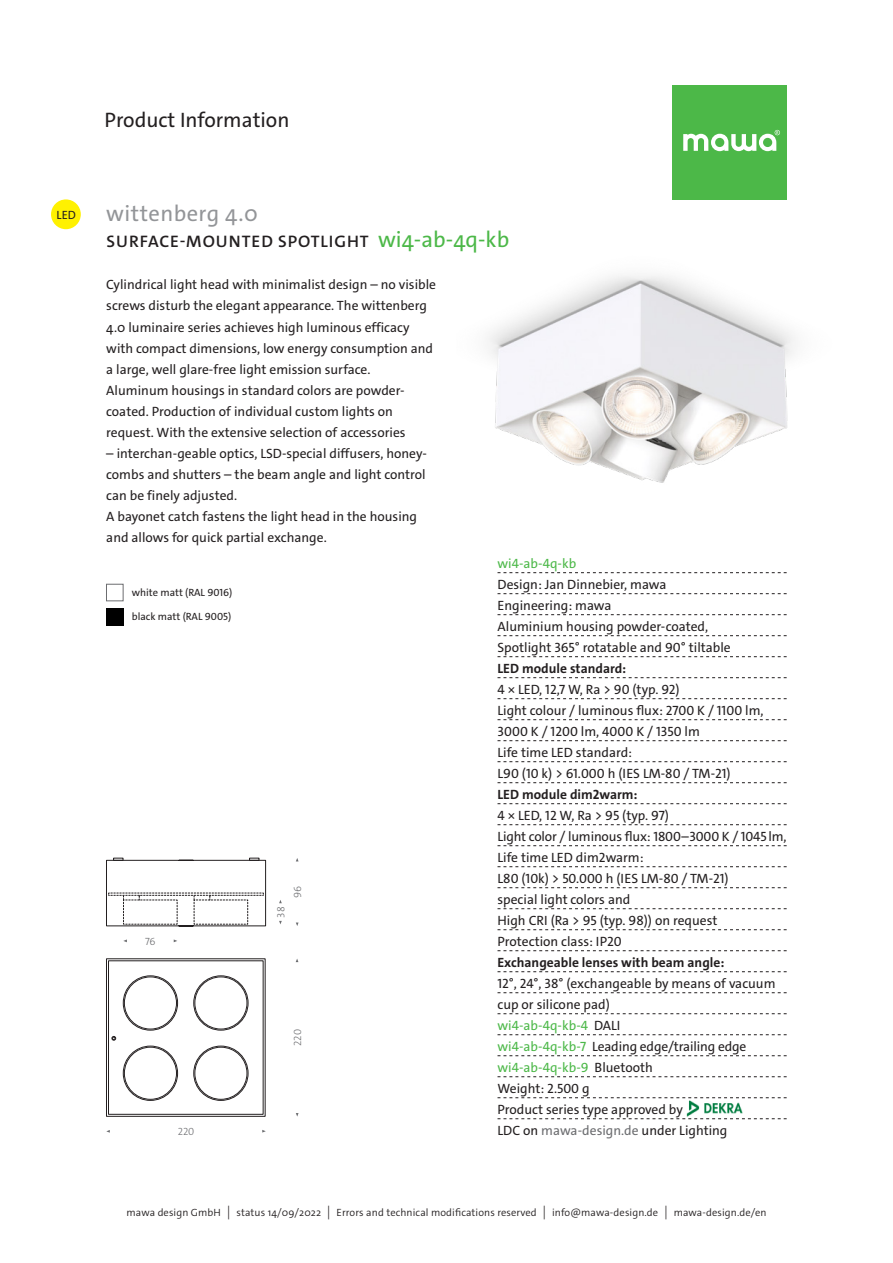
<style>
.page{position:relative;width:893px;height:1263px;background:#fff}
.page>*{position:absolute;margin:0;border:0;box-sizing:border-box;transform-origin:0 0}
.t1{font:22.5px "The Sans C4 s";letter-spacing:.02em;color:#939598}
.t2{font:21px "The Sans C4 s";color:#231f20}
.t3{font:600 16.8px "The Sans C4 s";letter-spacing:.055em;color:#231f20}
.t4{font:13.5px/21px "The Sans C4 s";color:#231f20}
.t5{font:700 13.5px "The Sans C4 s";color:#231f20}
.t6{font:13.5px "The Sans C4 s";color:#4cb848}
.t7{font:12px "The Sans C4 s";color:#231f20}
.t8{font:300 10.5px "The Sans C4 s";letter-spacing:.01em;color:#231f20}
.t9{font:10.5px "The Sans C4 s";color:#231f20}
.t10{font:300 10.5px "The Sans C4 s";color:#6c6d70}
.s1{font-weight:400;font-size:22.5px;color:#4cb848}
.s2{color:#4cb848}
.s3{color:#6c6d70}
</style>
<div class="page">
<div style="left:672px;top:85px;width:115px;height:115px;background:#4cb848"></div>
<svg style="left:683px;top:130px;width:97px;height:21px"></svg>
<div style="left:106px;top:584px;width:17px;height:17px;border:1px solid #6c6d70"></div>
<div style="left:106px;top:608px;width:17px;height:17px;background:#000"></div>
<svg style="left:497px;top:572px;width:290px;height:1px"></svg>
<svg style="left:497px;top:593px;width:290px;height:1px"></svg>
<svg style="left:497px;top:614px;width:290px;height:1px"></svg>
<svg style="left:497px;top:635px;width:290px;height:1px"></svg>
<svg style="left:497px;top:656px;width:290px;height:1px"></svg>
<svg style="left:497px;top:677px;width:290px;height:1px"></svg>
<svg style="left:497px;top:698px;width:290px;height:1px"></svg>
<svg style="left:497px;top:719px;width:290px;height:1px"></svg>
<svg style="left:497px;top:740px;width:290px;height:1px"></svg>
<svg style="left:497px;top:761px;width:290px;height:1px"></svg>
<svg style="left:497px;top:782px;width:290px;height:1px"></svg>
<svg style="left:497px;top:803px;width:290px;height:1px"></svg>
<svg style="left:497px;top:824px;width:290px;height:1px"></svg>
<svg style="left:497px;top:845px;width:290px;height:1px"></svg>
<svg style="left:497px;top:866px;width:290px;height:1px"></svg>
<svg style="left:497px;top:887px;width:290px;height:1px"></svg>
<svg style="left:497px;top:908px;width:290px;height:1px"></svg>
<svg style="left:497px;top:929px;width:290px;height:1px"></svg>
<svg style="left:497px;top:950px;width:290px;height:1px"></svg>
<svg style="left:497px;top:971px;width:290px;height:1px"></svg>
<svg style="left:497px;top:992px;width:290px;height:1px"></svg>
<svg style="left:497px;top:1013px;width:290px;height:1px"></svg>
<svg style="left:497px;top:1034px;width:290px;height:1px"></svg>
<svg style="left:497px;top:1055px;width:290px;height:1px"></svg>
<svg style="left:497px;top:1076px;width:290px;height:1px"></svg>
<svg style="left:497px;top:1097px;width:290px;height:1px"></svg>
<svg style="left:497px;top:1118px;width:290px;height:1px"></svg>
<img style="left:686px;top:1100px;width:57px;height:16px">
<div style="left:51px;top:199px;width:30px;height:30px;background:#fff101;border-radius:50%"></div>
<svg style="left:106px;top:858px;width:160px;height:68px"></svg>
<div style="left:106px;top:958px;width:159px;height:158px;border:1px solid #231f20"></div>
<svg style="left:112px;top:1036px;width:4px;height:4px"></svg>
<div style="left:123px;top:976px;width:55px;height:54px;border:1px solid #231f20;border-radius:50%"></div>
<div style="left:124px;top:977px;width:53px;height:52px;border:1px solid #231f20;border-radius:50%"></div>
<div style="left:123px;top:1046px;width:55px;height:54px;border:1px solid #231f20;border-radius:50%"></div>
<div style="left:124px;top:1047px;width:53px;height:52px;border:1px solid #231f20;border-radius:50%"></div>
<div style="left:194px;top:976px;width:54px;height:54px;border:1px solid #231f20;border-radius:50%"></div>
<div style="left:195px;top:977px;width:52px;height:52px;border:1px solid #231f20;border-radius:50%"></div>
<div style="left:194px;top:1046px;width:54px;height:54px;border:1px solid #231f20;border-radius:50%"></div>
<div style="left:195px;top:1047px;width:52px;height:52px;border:1px solid #231f20;border-radius:50%"></div>
<img style="left:488px;top:275px;width:307px;height:208px">
<h2 class="t2" style="left:105px;top:106px;width:186px">Product Information</h2>
<p class="t7" style="left:57px;top:207px;width:21px">LED</p>
<h1 class="t1" style="left:106px;top:199px;width:153px">wittenberg 4.0</h1>
<p class="t3" style="left:107px;top:231px;width:404px">SURFACE-MOUNTED SPOTLIGHT <span class="s1">wi4-ab-4q-kb</span></p>
<p class="t4" style="left:106px;top:274px;width:331px">Cylindrical light head with minimalist design – no visible screws disturb the elegant appearance. The wittenberg 4.0 luminaire series achieves high luminous efficacy with compact dimensions, low energy consumption and a large, well glare-free light emission surface.<br>Aluminum housings in standard colors are powder&shy;coated. Production of individual custom lights on request. With the extensive selection of accessories</p>
<p class="t4" style="left:106px;top:443px;width:322px">– interchan-geable optics, LSD-special diffusers, honey&shy;combs and shutters – the beam angle and light control can be finely adjusted.<br>A bayonet catch fastens the light head in the housing and allows for quick partial exchange.</p>
<p class="t9" style="left:132px;top:585px;width:102px">white matt (RAL 9016)</p>
<p class="t9" style="left:132px;top:609px;width:101px">black matt (RAL 9005)</p>
<p class="t10" style="left:145px;top:934px;width:12px">76</p>
<p class="t10" style="left:178px;top:1125px;width:18px">220</p>
<p class="t10" style="left:274px;top:917px;width:12px;rotate:-90deg">38</p>
<p class="t10" style="left:291px;top:898px;width:14px;rotate:-90deg">96</p>
<p class="t10" style="left:291px;top:1046px;width:18px;rotate:-90deg">220</p>
<p class="t6" style="left:497px;top:555px;width:80px">wi4-ab-4q-kb</p>
<p class="t4" style="left:497px;top:574px;width:235px">Design: Jan Dinnebier, mawa<br>Engineering: mawa<br>Aluminium housing powder-coated,<br>Spotlight 365° rotatable and 90° tiltable</p>
<p class="t5" style="left:497px;top:660px;width:130px">LED module standard:</p>
<p class="t4" style="left:497px;top:679px;width:268px">4 × LED, 12,7 W, Ra &gt; 90 (typ. 92)<br>Light colour / luminous flux: 2700 K / 1100 lm, 3000 K / 1200 lm, 4000 K / 1350 lm<br>Life time LED standard:<br>L90 (10 k) &gt; 61.000 h (IES LM-80 / TM-21)</p>
<p class="t5" style="left:497px;top:786px;width:142px">LED module dim2warm:</p>
<p class="t4" style="left:497px;top:805px;width:291px">4 × LED, 12 W, Ra &gt; 95 (typ. 97)<br>Light color / luminous flux: 1800–3000 K / 1045 lm,<br>Life time LED dim2warm:<br>L80 (10k) &gt; 50.000 h (IES LM-80 / TM-21)<br>special light colors and<br>High CRI (Ra &gt; 95 (typ. 98)) on request<br>Protection class: IP20</p>
<p class="t5" style="left:497px;top:954px;width:228px">Exchangeable lenses with beam angle:</p>
<p class="t4" style="left:497px;top:973px;width:280px">12°, 24°, 38° (exchangeable by means of vacuum cup or silicone pad)<br><span class="s2">wi4-ab-4q-kb-4</span> DALI<br><span class="s2">wi4-ab-4q-kb-7</span> Leading edge/trailing edge <span class="s2">wi4-ab-4q-kb-9</span> Bluetooth<br>Weight: 2.500 g<br>Product series type approved by<br>LDC on <span class="s3">mawa-design.de</span> under Lighting</p>
<p class="t8" style="left:127px;top:1206px;width:641px">mawa design GmbH ⏐ status 14/09/2022 ⏐ Errors and technical modifications reserved ⏐ info@mawa-design.de ⏐ mawa-design.de/en</p>
</div>
